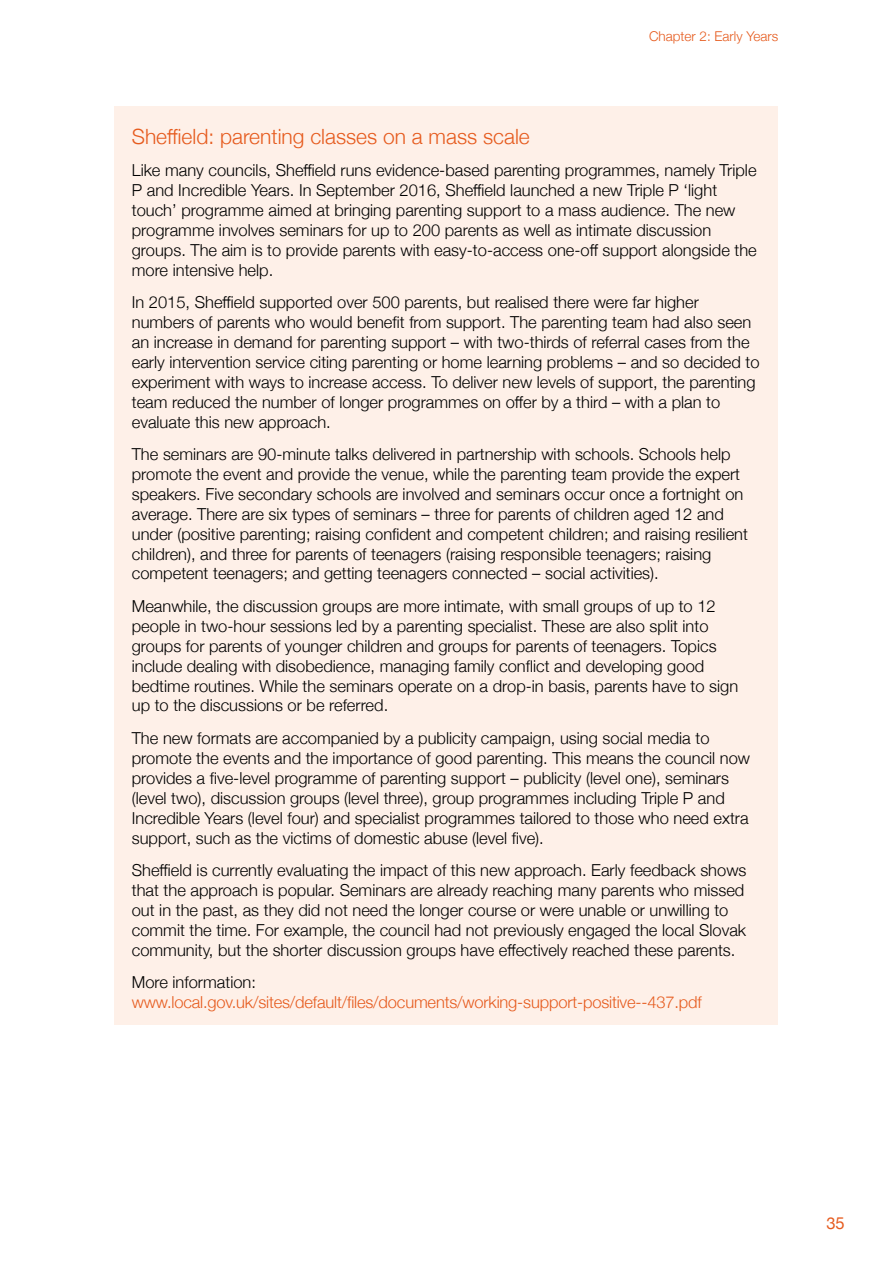
<style>
.page{position:relative;width:893px;height:1263px;background:#fff}
.page>*{position:absolute;margin:0;border:0;box-sizing:border-box;transform-origin:0 0}
._02_-_B-Heading{font:300 21px "Helvetica Neue";color:#e65b1e}
._04_-_Text{font:300 16.5px/19.8px "Helvetica Neue";color:#000}
._04_-_Text-2{font:300 16.5px/19.8px "Helvetica Neue";letter-spacing:-.01em;color:#e65b1e}
.t1{font:16.5px "Helvetica Neue";color:#e65b1e}
.t2{font:300 13.5px "Helvetica Neue";color:#e65b1e}
.s1{color:#000}
</style>
<div class="page">
<div style="left:115px;top:106px;width:663px;height:919px;background:#fef0e8"></div>
<p class="t2" style="left:649px;top:25px;width:131px">Chapter 2: Early Years</p>
<p class="_02_-_B-Heading" style="left:132px;top:119px;width:399px">Sheffield: parenting classes on a mass scale</p>
<p class="_04_-_Text" style="left:132px;top:159px;width:627px">Like many councils, Sheffield runs evidence-based parenting programmes, namely Triple P and Incredible Years. In September 2016, Sheffield launched a new Triple P ‘light touch’ programme aimed at bringing parenting support to a mass audience. The new programme involves seminars for up to 200 parents as well as intimate discussion groups. The aim is to provide parents with easy-to-access one-off support alongside the more intensive help.</p>
<p class="_04_-_Text" style="left:132px;top:291px;width:629px">In 2015, Sheffield supported over 500 parents, but realised there were far higher numbers of parents who would benefit from support. The parenting team had also seen an increase in demand for parenting support – with two-thirds of referral cases from the early intervention service citing parenting or home learning problems – and so decided to experiment with ways to increase access. To deliver new levels of support, the parenting team reduced the number of longer programmes on offer by a third – with a plan to evaluate this new approach.</p>
<p class="_04_-_Text" style="left:132px;top:443px;width:618px">The seminars are 90-minute talks delivered in partnership with schools. Schools help promote the event and provide the venue, while the parenting team provide the expert speakers. Five secondary schools are involved and seminars occur once a fortnight on average. There are six types of seminars – three for parents of children aged 12 and under (positive parenting; raising confident and competent children; and raising resilient children), and three for parents of teenagers (raising responsible teenagers; raising competent teenagers; and getting teenagers connected – social activities).</p>
<p class="_04_-_Text" style="left:132px;top:595px;width:608px">Meanwhile, the discussion groups are more intimate, with small groups of up to 12 people in two-hour sessions led by a parenting specialist. These are also split into groups for parents of younger children and groups for parents of teenagers. Topics include dealing with disobedience, managing family conflict and developing good bedtime routines. While the seminars operate on a drop-in basis, parents have to sign up to the discussions or be referred.</p>
<p class="_04_-_Text" style="left:132px;top:727px;width:620px">The new formats are accompanied by a publicity campaign, using social media to promote the events and the importance of good parenting. This means the council now provides a five-level programme of parenting support – publicity (level one), seminars (level two), discussion groups (level three), group programmes including Triple P and Incredible Years (level four) and specialist programmes tailored to those who need extra support, such as the victims of domestic abuse (level five).</p>
<p class="_04_-_Text" style="left:132px;top:859px;width:616px">Sheffield is currently evaluating the impact of this new approach. Early feedback shows that the approach is popular. Seminars are already reaching many parents who missed out in the past, as they did not need the longer course or were unable or unwilling to commit the time. For example, the council had not previously engaged the local Slovak community, but the shorter discussion groups have effectively reached these parents.</p>
<p class="_04_-_Text-2" style="left:132px;top:971px;width:571px"><span class="s1">More information: </span>www.local.gov.uk/sites/default/files/documents/working-support-positive--437.pdf</p>
<p class="t1" style="left:826px;top:1211px;width:20px">35</p>
</div>
